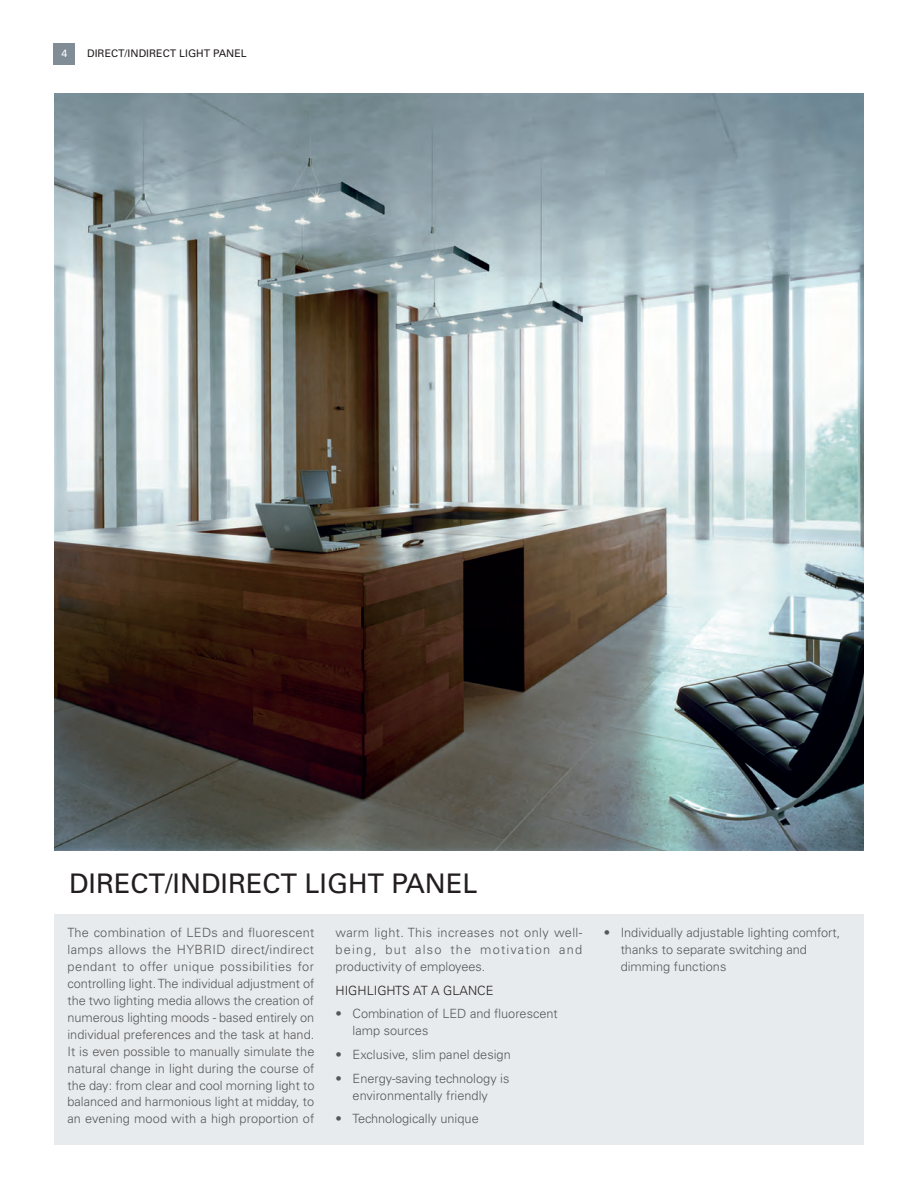
<style>
.page{position:relative;width:918px;height:1188px;background:#fff}
.page>*{position:absolute;margin:0;border:0;box-sizing:border-box;transform-origin:0 0}
.Headline{font:27px "Univers LT Std";color:#231f20}
.Fliesstext_80{font:300 12.75px/17px "Univers LT Std";letter-spacing:.01em;color:#57585a;text-align:justify}
.Fliesstext{font:300 12.75px/17px "Univers LT Std";color:#57585a}
.Subheadline{font:300 12.75px "Univers LT Std";color:#231f20}
.t1{font:10.5px "Univers LT Std";letter-spacing:.005em;color:#231f20}
.t2{font:10.5px "Univers LT Std";color:#fff}
</style>
<div class="page">
<div style="left:54px;top:43px;width:21px;height:21px;background:#808c96"></div>
<img style="left:54px;top:94px;width:810px;height:756px">
<div style="left:54px;top:914px;width:810px;height:231px;background:#e8ebed"></div>
<p class="t2" style="left:62px;top:47px;width:7px">4</p>
<p class="t1" style="left:87px;top:47px;width:161px">DIRECT/INDIRECT LIGHT PANEL</p>
<p class="Headline" style="left:69px;top:868px;width:410px">DIRECT/INDIRECT LIGHT PANEL</p>
<p class="Fliesstext_80" style="left:68px;top:924px;width:249px">The combination of LEDs and fluorescent lamps allows the HYBRID direct/indirect pendant to offer unique possibilities for controlling light. The individual adjustment of the two lighting media allows the creation of numerous lighting moods - based entirely on individual preferences and the task at hand.<br>It is even possible to manually simulate the natural change in light during the course of the day: from clear and cool morning light to balanced and harmonious light at midday, to an evening mood with a high proportion of</p>
<p class="Fliesstext_80" style="left:336px;top:924px;width:248px">warm light. This increases not only well&shy;being, but also the motivation and productivity of employees.</p>
<p class="Subheadline" style="left:336px;top:982px;width:159px">HIGHLIGHTS AT A GLANCE</p>
<p class="Fliesstext" style="left:353px;top:1005px;width:207px;text-indent:-17px">• Combination of LED and fluorescent lamp sources</p>
<p class="Fliesstext" style="left:336px;top:1046px;width:177px">• Exclusive, slim panel design</p>
<p class="Fliesstext" style="left:336px;top:1070px;width:175px;text-align:center">• Energy-saving technology is environmentally friendly</p>
<p class="Fliesstext" style="left:336px;top:1110px;width:145px">• Technologically unique</p>
<p class="Fliesstext" style="left:621px;top:924px;width:221px;text-indent:-17px">• Individually adjustable lighting comfort, thanks to separate switching and dimming functions</p>
</div>
